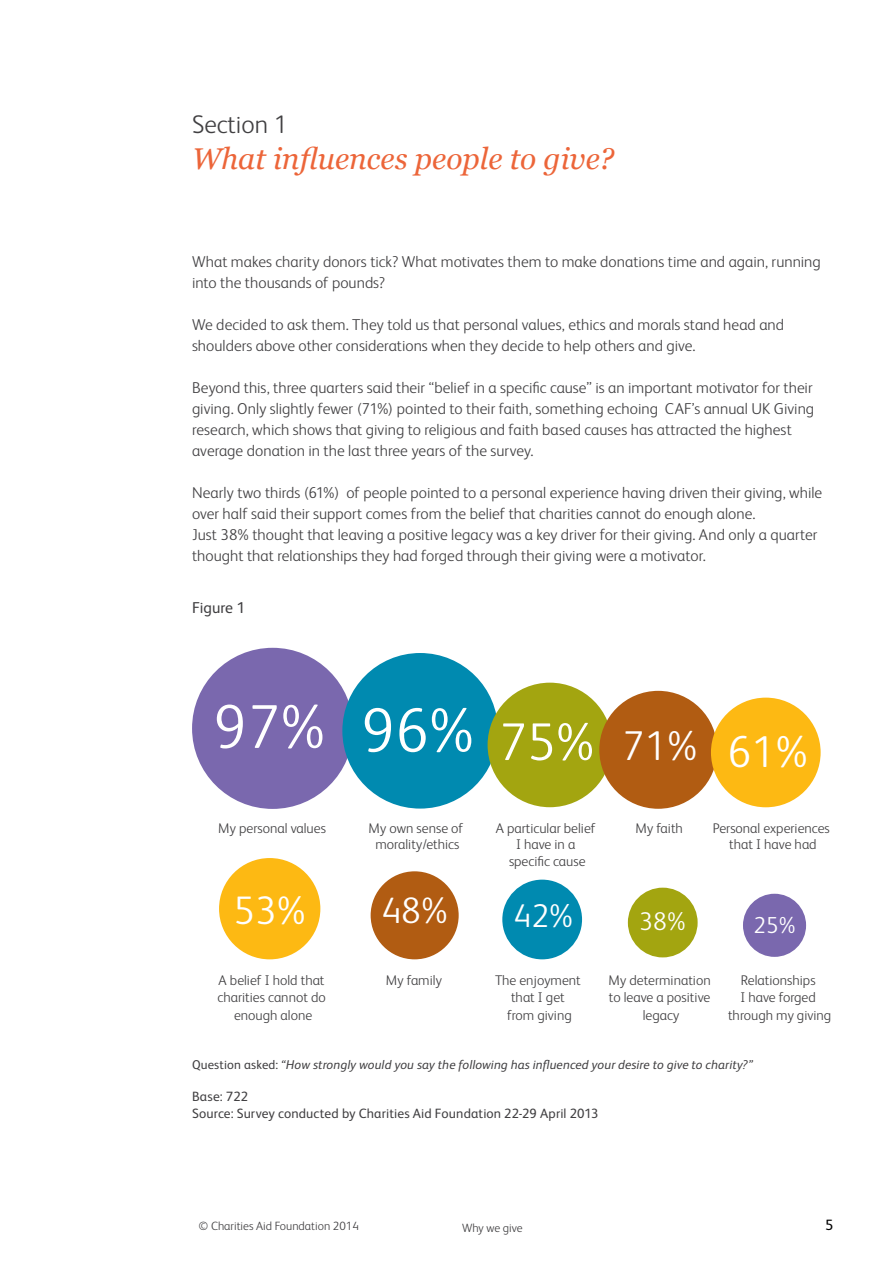
<style>
.page{position:relative;width:893px;height:1263px;background:#fff}
.page>*{position:absolute;margin:0;border:0;box-sizing:border-box;transform-origin:0 0}
.t1{font:300 62.1px "FS Albert Pro";color:#fff}
.t2{font:300 39.9px "FS Albert Pro";color:#fff}
.t3{font:300 36.9px "FS Albert Pro";color:#fff}
.t4{font:300 33px "FS Albert Pro";color:#fff}
.t5{font:italic 30px "Georgia";color:#ec6539}
.t6{font:300 25.65px "FS Albert Pro";color:#fff}
.t7{font:300 25.5px "FS Albert Pro";color:#414042}
.t8{font:300 23.25px "FS Albert Pro";color:#fff}
.t9{font:300 15.75px/21px "FS Albert Pro";color:#414042}
.t10{font:15.75px "FS Albert Pro";letter-spacing:-.005em;color:#414042}
.t11{font:15px "FS Albert Pro";color:#000}
.t12{font:300 14.1px/17.2px "FS Albert Pro";color:#414042;text-align:center}
.t13{font:13.5px/16.5px "FS Albert Pro";letter-spacing:.005em;color:#414042}
.t14{font:italic 12.75px "FS Albert Pro";letter-spacing:.005em;color:#414042}
.t15{font:300 12px "FS Albert Pro";color:#414042}
.s1{font-size:62.7px}
.s2{font-style:normal}
</style>
<div class="page">
<div style="left:192px;top:648px;width:161px;height:161px;background:#7a68ae;border-radius:50%"></div>
<div style="left:342px;top:653px;width:156px;height:155px;background:#008ab0;border-radius:50%"></div>
<div style="left:488px;top:683px;width:124px;height:124px;background:#a3a510;border-radius:50%"></div>
<div style="left:599px;top:691px;width:118px;height:118px;background:#b15c12;border-radius:50%"></div>
<div style="left:219px;top:858px;width:101px;height:101px;background:#fdb913;border-radius:50%"></div>
<div style="left:502px;top:880px;width:80px;height:79px;background:#008ab0;border-radius:50%"></div>
<div style="left:628px;top:888px;width:70px;height:69px;background:#a3a510;border-radius:50%"></div>
<div style="left:743px;top:894px;width:63px;height:63px;background:#7a68ae;border-radius:50%"></div>
<div style="left:711px;top:698px;width:110px;height:109px;background:#fdb913;border-radius:50%"></div>
<div style="left:371px;top:871px;width:88px;height:88px;background:#b15c12;border-radius:50%"></div>
<h3 class="t7" style="left:192px;top:106px;width:97px">Section 1</h3>
<h3 class="t5" style="left:192px;top:136px;width:424px">What influences people to give?</h3>
<p class="t9" style="left:192px;top:250px;width:630px">What makes charity donors tick? What motivates them to make donations time and again, running into the thousands of pounds?</p>
<p class="t9" style="left:192px;top:313px;width:594px">We decided to ask them. They told us that personal values, ethics and morals stand head and shoulders above other considerations when they decide to help others and give.</p>
<p class="t9" style="left:192px;top:376px;width:624px">Beyond this, three quarters said their “belief in a specific cause” is an important motivator for their giving. Only slightly fewer (71%) pointed to their faith, something echoing CAF’s annual UK Giving research, which shows that giving to religious and faith based causes has attracted the highest average donation in the last three years of the survey.</p>
<p class="t9" style="left:192px;top:481px;width:632px">Nearly two thirds (61%) of people pointed to a personal experience having driven their giving, while over half said their support comes from the belief that charities cannot do enough alone.<br>Just 38% thought that leaving a positive legacy was a key driver for their giving. And only a quarter thought that relationships they had forged through their giving were a motivator.</p>
<p class="t10" style="left:192px;top:596px;width:55px">Figure 1</p>
<h1 class="t1" style="left:213px;top:684px;width:597px">97% <span class="s1">96%</span> <sub>75%</sub> <sub>71%</sub> <sub>61%</sub></h1>
<p class="t12" style="left:218px;top:818px;width:109px">My personal values</p>
<p class="t12" style="left:368px;top:819px;width:96px;line-height:16.6px">My own sense of morality/ethics</p>
<p class="t12" style="left:496px;top:819px;width:101px;line-height:16.6px">A particular belief<br>I have in a specific cause</p>
<p class="t12" style="left:635px;top:818px;width:49px">My faith</p>
<p class="t12" style="left:713px;top:819px;width:118px;line-height:16.6px">Personal experiences that I have had</p>
<h2 class="t2" style="left:234px;top:883px;width:74px">53%</h2>
<h3 class="t3" style="left:381px;top:885px;width:68px">48%</h3>
<h3 class="t4" style="left:514px;top:893px;width:61px">42%</h3>
<h3 class="t6" style="left:639px;top:904px;width:48px">38%</h3>
<h3 class="t8" style="left:754px;top:909px;width:43px">25%</h3>
<p class="t12" style="left:217px;top:971px;width:110px">A belief I hold that charities cannot do enough alone</p>
<p class="t12" style="left:386px;top:971px;width:58px">My family</p>
<p class="t12" style="left:495px;top:971px;width:87px">The enjoyment that I get<br>from giving</p>
<p class="t12" style="left:608px;top:971px;width:104px">My determination to leave a positive legacy</p>
<p class="t12" style="left:728px;top:971px;width:105px">Relationships<br>I have forged through my giving</p>
<p class="t14" style="left:192px;top:1056px;width:562px"><span class="s2">Question asked:</span> “How strongly would you say the following has influenced your desire to give to charity?”</p>
<p class="t13" style="left:192px;top:1087px;width:408px">Base: 722<br>Source: Survey conducted by Charities Aid Foundation 22-29 April 2013</p>
<p class="t15" style="left:198px;top:1217px;width:162px">© Charities Aid Foundation 2014</p>
<p class="t15" style="left:462px;top:1219px;width:62px">Why we give</p>
<p class="t11" style="left:825px;top:1214px;width:10px">5</p>
</div>
